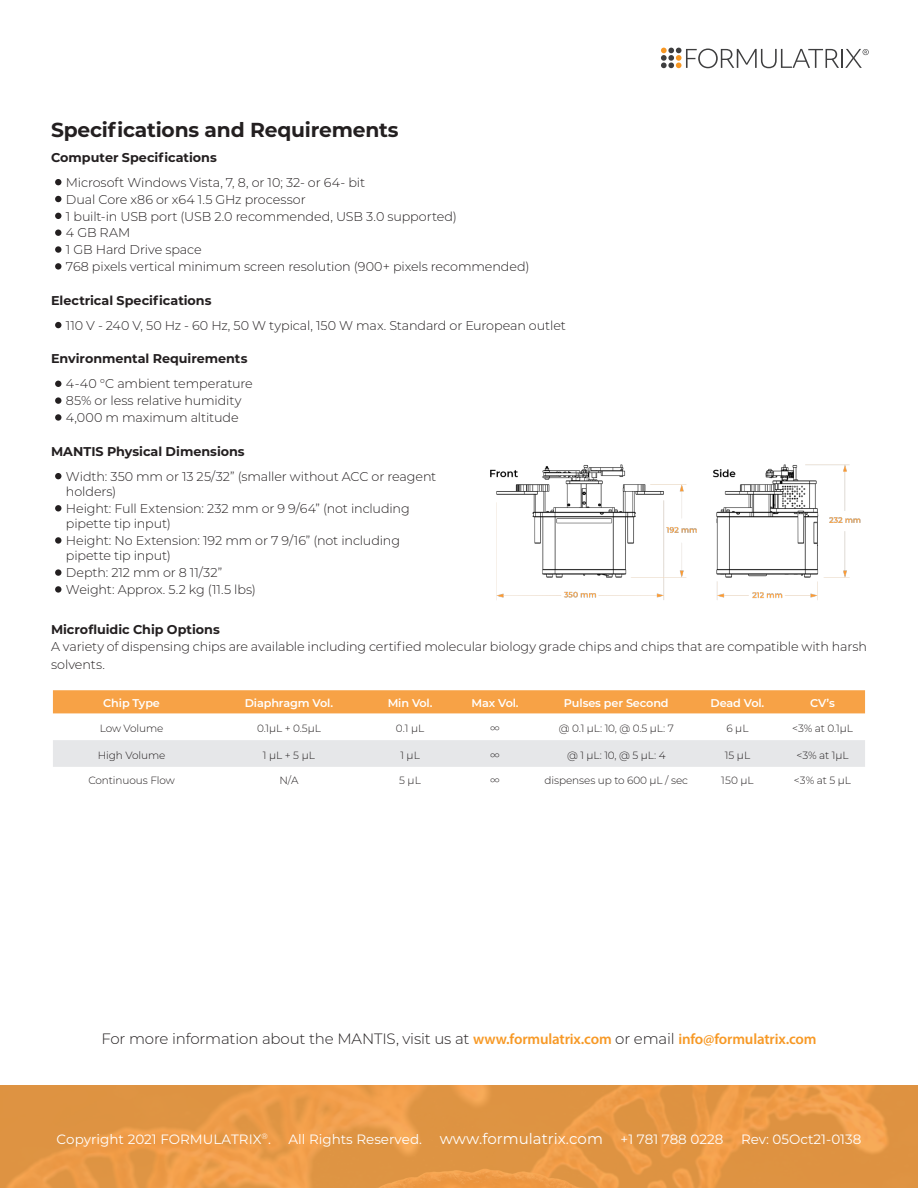
<style>
.page{position:relative;width:918px;height:1188px;background:#fff}
.page>*{position:absolute;margin:0;border:0;box-sizing:border-box;transform-origin:0 0}
.t1{font:700 20.25px "Montserrat";letter-spacing:-.01em;color:#231f20}
.t2{font:300 15px "Montserrat";letter-spacing:-.01em;color:#231f20}
.t3{font:15px "Montserrat";color:#fff}
.t4{font:13.5px "Montserrat";color:#fff}
.t5{font:300 12.75px/15.3px "Montserrat";letter-spacing:-.01em;color:#231f20}
.t6{font:700 12.75px "Montserrat";color:#231f20}
.Table_Header{font:600 11.25px "Montserrat";letter-spacing:-.01em;color:#fff}
.Table_Sub-Title{font:300 10.5px "Montserrat";letter-spacing:-.01em;color:#231f20}
.Table_Rows{font:300 10.5px "Montserrat";color:#231f20}
.s1{font-family:"Myriad Pro";font-weight:600;color:#f79926}
.s2{font-size:13.5px}
</style>
<div class="page">
<svg style="left:0;top:1086px;width:918px;height:102px;background:#e59745"></svg>
<svg style="left:661px;top:48px;width:208px;height:20px"></svg>
<div style="left:53px;top:690px;width:812px;height:23px;background:#f7a246"></div>
<div style="left:53px;top:740px;width:812px;height:27px;background:#e6e7e9"></div>
<svg style="left:55px;top:179px;width:6px;height:6px"></svg>
<svg style="left:55px;top:381px;width:6px;height:6px"></svg>
<svg style="left:55px;top:473px;width:6px;height:6px"></svg>
<svg style="left:55px;top:322px;width:6px;height:6px"></svg>
<svg style="left:55px;top:196px;width:6px;height:6px"></svg>
<div style="left:55px;top:397px;width:6px;height:7px;background:#231f20;border-radius:50%"></div>
<svg style="left:55px;top:505px;width:6px;height:6px"></svg>
<svg style="left:55px;top:213px;width:6px;height:6px"></svg>
<div style="left:55px;top:414px;width:6px;height:7px;background:#231f20;border-radius:50%"></div>
<div style="left:55px;top:537px;width:6px;height:7px;background:#231f20;border-radius:50%"></div>
<div style="left:55px;top:569px;width:6px;height:7px;background:#231f20;border-radius:50%"></div>
<div style="left:55px;top:586px;width:6px;height:7px;background:#231f20;border-radius:50%"></div>
<svg style="left:55px;top:230px;width:6px;height:6px"></svg>
<div style="left:55px;top:246px;width:6px;height:7px;background:#231f20;border-radius:50%"></div>
<div style="left:55px;top:263px;width:6px;height:7px;background:#231f20;border-radius:50%"></div>
<img style="left:490px;top:464px;width:371px;height:136px">
<p class="t1" style="left:51px;top:115px;width:349px">Specifications and Requirements</p>
<p class="t5" style="left:66px;top:174px;width:301px">Microsoft Windows Vista, 7, 8, or 10; 32- or 64- bit</p>
<p class="t6" style="left:51px;top:148px;width:167px">Computer Specifications</p>
<p class="t5" style="left:66px;top:191px;width:241px">Dual Core x86 or x64 1.5 GHz processor</p>
<p class="t5" style="left:66px;top:208px;width:393px">1 built-in USB port (USB 2.0 recommended, USB 3.0 supported)</p>
<p class="t5" style="left:66px;top:225px;width:66px">4 GB RAM</p>
<p class="t5" style="left:66px;top:242px;width:137px">1 GB Hard Drive space</p>
<p class="t5" style="left:66px;top:258px;width:465px">768 pixels vertical minimum screen resolution (900+ pixels recommended)</p>
<p class="t6" style="left:51px;top:291px;width:162px">Electrical Specifications</p>
<p class="t5" style="left:66px;top:317px;width:501px">110 V - 240 V, 50 Hz - 60 Hz, 50 W typical, 150 W max. Standard or European outlet</p>
<p class="t6" style="left:51px;top:350px;width:198px">Environmental Requirements</p>
<p class="t5" style="left:66px;top:376px;width:188px">4-40 °C ambient temperature</p>
<p class="t5" style="left:66px;top:393px;width:177px">85% or less relative humidity</p>
<p class="t5" style="left:66px;top:410px;width:174px">4,000 m maximum altitude</p>
<p class="t6" style="left:51px;top:442px;width:195px">MANTIS Physical Dimensions</p>
<p class="t5" style="left:66px;top:468px;width:372px">Width: 350 mm or 13 25/32” (smaller without ACC or reagent holders)</p>
<p class="t5" style="left:66px;top:500px;width:345px">Height: Full Extension: 232 mm or 9 9/64” (not including pipette tip input)</p>
<p class="t5" style="left:66px;top:533px;width:336px">Height: No Extension: 192 mm or 7 9/16” (not including pipette tip input)</p>
<p class="t5" style="left:66px;top:565px;width:158px">Depth: 212 mm or 8 11/32”</p>
<p class="t5" style="left:66px;top:582px;width:191px">Weight: Approx. 5.2 kg (11.5 lbs)</p>
<p class="t6" style="left:51px;top:620px;width:170px">Microfluidic Chip Options</p>
<p class="t5" style="left:51px;top:637px;width:817px;line-height:18px">A variety of dispensing chips are available including certified molecular biology grade chips and chips that are compatible with harsh solvents.</p>
<p class="Table_Header" style="left:103px;top:695px;width:58px">Chip Type</p>
<p class="Table_Header" style="left:245px;top:695px;width:90px">Diaphragm Vol.</p>
<p class="Table_Header" style="left:388px;top:695px;width:46px">Min Vol.</p>
<p class="Table_Header" style="left:472px;top:695px;width:49px">Max Vol.</p>
<p class="Table_Header" style="left:564px;top:695px;width:106px">Pulses per Second</p>
<p class="Table_Header" style="left:711px;top:695px;width:55px">Dead Vol.</p>
<p class="Table_Header" style="left:810px;top:695px;width:26px">CV’s</p>
<p class="Table_Sub-Title" style="left:100px;top:721px;width:65px">Low Volume</p>
<p class="Table_Sub-Title" style="left:257px;top:721px;width:65px">0.1μL + 0.5μL</p>
<p class="Table_Sub-Title" style="left:396px;top:721px;width:30px">0.1 μL</p>
<p class="Table_Sub-Title" style="left:490px;top:721px;width:11px">∞</p>
<p class="Table_Sub-Title" style="left:559px;top:721px;width:117px">@ 0.1 μL: 10, @ 0.5 μL: 7</p>
<p class="Table_Sub-Title" style="left:726px;top:721px;width:24px">6 μL</p>
<p class="Table_Sub-Title" style="left:792px;top:721px;width:62px">&lt;3% at 0.1μL</p>
<p class="Table_Sub-Title" style="left:98px;top:748px;width:69px">High Volume</p>
<p class="Table_Rows" style="left:263px;top:748px;width:53px">1 μL + 5 μL</p>
<p class="Table_Rows" style="left:400px;top:748px;width:21px">1 μL</p>
<p class="Table_Sub-Title" style="left:490px;top:748px;width:11px">∞</p>
<p class="Table_Sub-Title" style="left:567px;top:748px;width:100px">@ 1 μL: 10, @ 5 μL: 4</p>
<p class="Table_Rows" style="left:725px;top:748px;width:27px">15 μL</p>
<p class="Table_Sub-Title" style="left:797px;top:748px;width:53px">&lt;3% at 1μL</p>
<p class="Table_Sub-Title" style="left:88px;top:773px;width:88px">Continuous Flow</p>
<p class="Table_Rows" style="left:279px;top:773px;width:20px">N/A</p>
<p class="Table_Rows" style="left:399px;top:773px;width:23px">5 μL</p>
<p class="Table_Rows" style="left:490px;top:773px;width:11px">∞</p>
<p class="Table_Sub-Title" style="left:545px;top:773px;width:145px">dispenses up to 600 μL / sec</p>
<p class="Table_Rows" style="left:721px;top:773px;width:34px">150 μL</p>
<p class="Table_Sub-Title" style="left:794px;top:773px;width:59px">&lt;3% at 5 μL</p>
<p class="t2" style="left:101px;top:1028px;width:717px">For more information about the MANTIS, visit us at <span class="s1">www.formulatrix.com</span> or email <span class="s1">info@formulatrix.com</span></p>
<p class="t4" style="left:57px;top:1129px;width:216px">Copyright 2021 FORMULATRIX<sup>®</sup>.</p>
<p class="t3" style="left:289px;top:1128px;width:316px"><span class="s2">All Rights Reserved.</span> www.formulatrix.com</p>
<p class="t4" style="left:621px;top:1129px;width:104px">+1 781 788 0228</p>
<p class="t4" style="left:741px;top:1129px;width:122px">Rev: 05Oct21-0138</p>
</div>
